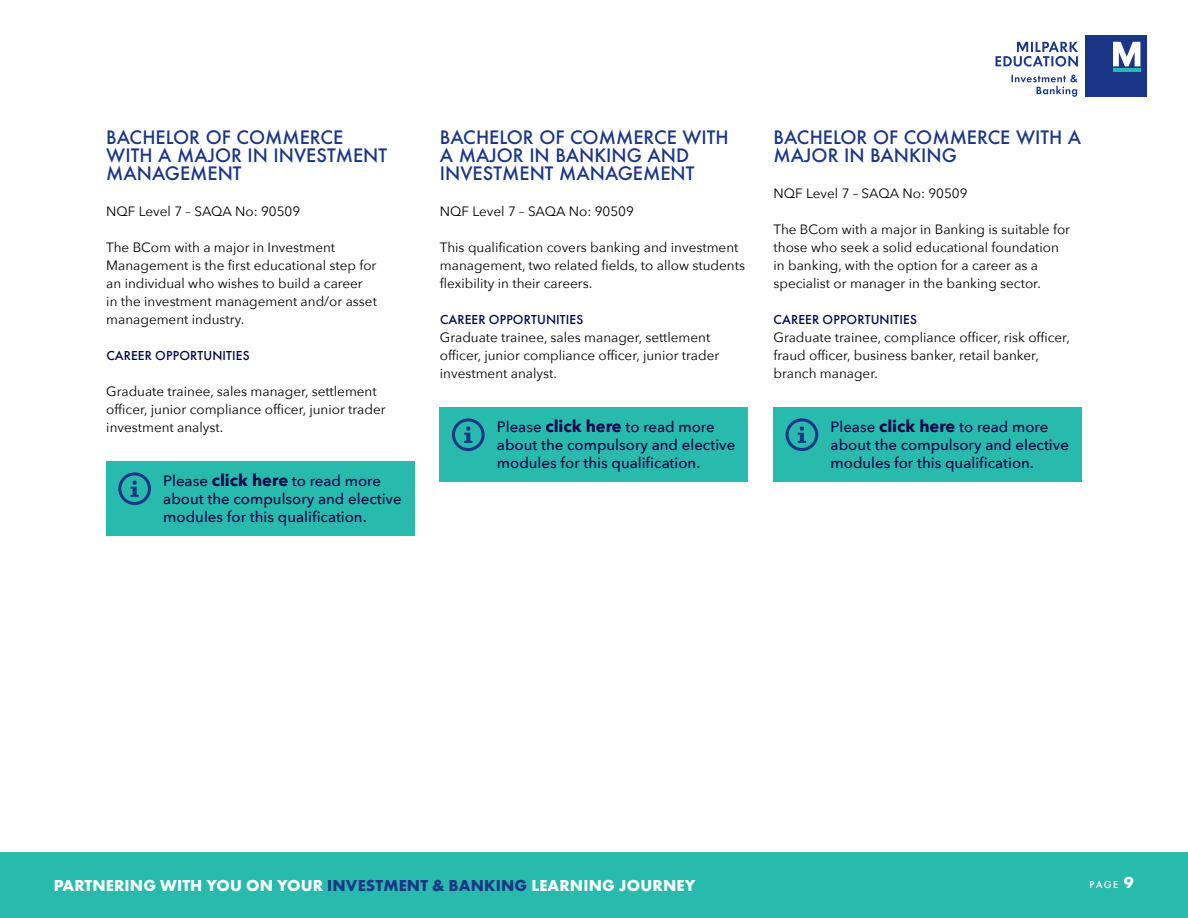
<style>
.page{position:relative;width:1188px;height:918px;background:#fff}
.page>*{position:absolute;margin:0;border:0;box-sizing:border-box;transform-origin:0 0}
.t1{font:500 18px/18px "Futura";color:#1c3687}
.t2{font:700 16.5px "Futura PT";letter-spacing:.01em;color:#fff}
.t3{font:500 15px/18px "Avenir Next";color:#00074a}
.t4{font:13.5px/18px "Avenir Next";color:#000}
.t5{font:500 13.5px "Futura PT";letter-spacing:.01em;color:#00074a}
.t6{font:500 10.5px "Futura PT";color:#fff}
.s1{font-weight:700;font-size:16.5px}
.s2{color:#1c3687}
</style>
<div class="page">
<div style="left:106px;top:461px;width:308px;height:75px;background:#28bbad"></div>
<svg style="left:118px;top:472px;width:33px;height:33px"></svg>
<div style="left:440px;top:407px;width:308px;height:75px;background:#28bbad"></div>
<svg style="left:452px;top:418px;width:33px;height:33px"></svg>
<div style="left:774px;top:407px;width:308px;height:75px;background:#28bbad"></div>
<svg style="left:786px;top:418px;width:32px;height:33px"></svg>
<div style="left:0;top:853px;width:1188px;height:65px;background:#28bbad"></div>
<div style="left:1085px;top:36px;width:62px;height:61px;background:#1c3687"></div>
<svg style="left:1113px;top:42px;width:27px;height:24px"></svg>
<hr style="left:1113px;top:69px;width:27px;height:3px;background:#28bbad">
<svg style="left:996px;top:42px;width:82px;height:25px"></svg>
<svg style="left:1011px;top:75px;width:67px;height:22px"></svg>
<h1 class="t1" style="left:106px;top:128px;width:282px">BACHELOR OF COMMERCE<br>WITH A MAJOR IN INVESTMENT<br>MANAGEMENT</h1>
<p class="t4" style="left:106px;top:202px;width:196px">NQF Level 7 – SAQA No: 90509</p>
<p class="t4" style="left:106px;top:238px;width:272px">The BCom with a major in Investment Management is the first educational step for an individual who wishes to build a career in the investment management and/or asset management industry.</p>
<p class="t5" style="left:106px;top:347px;width:145px">CAREER OPPORTUNITIES</p>
<p class="t4" style="left:106px;top:382px;width:281px">Graduate trainee, sales manager, settlement officer, junior compliance officer, junior trader investment analyst.</p>
<p class="t3" style="left:163px;top:471px;width:240px">Please <span class="s1">click here</span> to read more about the compulsory and elective modules for this qualification.</p>
<h1 class="t1" style="left:440px;top:128px;width:290px">BACHELOR OF COMMERCE WITH<br>A MAJOR IN BANKING AND<br>INVESTMENT MANAGEMENT</h1>
<p class="t4" style="left:440px;top:202px;width:196px">NQF Level 7 – SAQA No: 90509</p>
<p class="t4" style="left:440px;top:238px;width:307px">This qualification covers banking and investment management, two related fields, to allow students flexibility in their careers.</p>
<p class="t5" style="left:440px;top:311px;width:145px">CAREER OPPORTUNITIES</p>
<p class="t4" style="left:440px;top:328px;width:281px">Graduate trainee, sales manager, settlement officer, junior compliance officer, junior trader investment analyst.</p>
<p class="t3" style="left:497px;top:417px;width:240px">Please <span class="s1">click here</span> to read more about the compulsory and elective modules for this qualification.</p>
<h1 class="t1" style="left:774px;top:128px;width:309px">BACHELOR OF COMMERCE WITH A<br>MAJOR IN BANKING</h1>
<p class="t4" style="left:774px;top:184px;width:196px">NQF Level 7 – SAQA No: 90509</p>
<p class="t4" style="left:774px;top:220px;width:298px">The BCom with a major in Banking is suitable for those who seek a solid educational foundation in banking, with the option for a career as a specialist or manager in the banking sector.</p>
<p class="t5" style="left:774px;top:311px;width:145px">CAREER OPPORTUNITIES</p>
<p class="t4" style="left:774px;top:328px;width:298px">Graduate trainee, compliance officer, risk officer, fraud officer, business banker, retail banker, branch manager.</p>
<p class="t3" style="left:831px;top:417px;width:240px">Please <span class="s1">click here</span> to read more about the compulsory and elective modules for this qualification.</p>
<p class="t2" style="left:54px;top:875px;width:643px">PARTNERING WITH YOU ON YOUR <span class="s2">INVESTMENT &amp; BANKING</span> LEARNING JOURNEY</p>
<p class="t6" style="left:1090px;top:879px;width:46px">PAGE <span class="s1">9</span></p>
</div>
